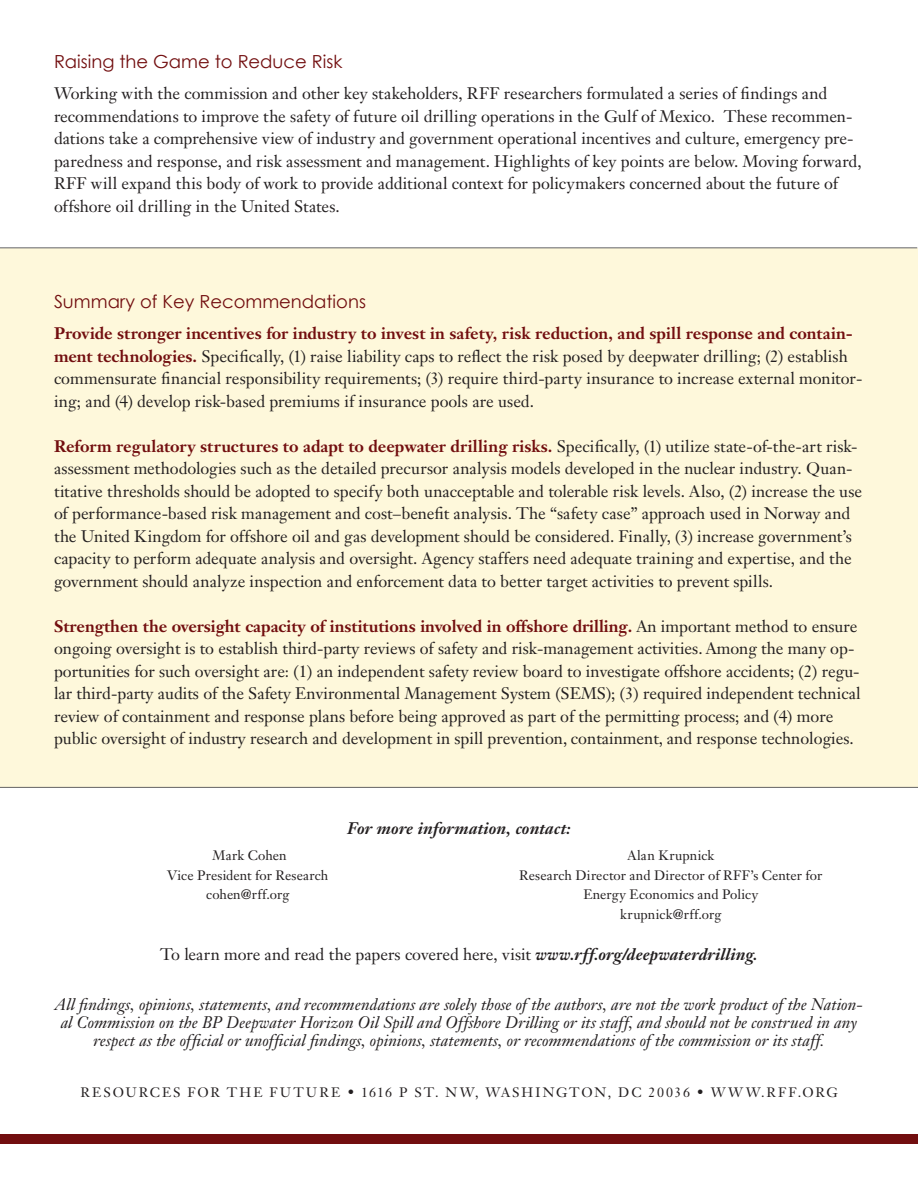
<style>
.page{position:relative;width:918px;height:1188px;background:#fff}
.page>*{position:absolute;margin:0;border:0;box-sizing:border-box;transform-origin:0 0}
.t1{font:18px "Century Gothic";color:#720e0f}
.t2{font:16.5px/22.5px "Janson Text LT Std";color:#231f20}
.t3{font:italic 16.5px/18px "Janson Text LT Std";letter-spacing:.005em;color:#231f20;text-align:center}
.t4{font:italic 700 16.5px "Janson Text LT Std";letter-spacing:.01em;color:#231f20}
.t5{font:13.5px/19.5px "Janson Text LT Std";letter-spacing:.02em;color:#231f20;text-align:center}
.t6{font:13.5px "Janson Text LT Std";letter-spacing:.145em;color:#231f20}
.s1{font-weight:700;color:#720e0f}
.s2{font-weight:700;font-style:italic}
</style>
<div class="page">
<div style="left:0;top:248px;width:917px;height:540px;background:#fef8db"></div>
<div style="left:0;top:1134px;width:918px;height:10px;background:#720e0f"></div>
<hr style="left:0;top:787px;width:918px;height:1px;background:#636366">
<hr style="left:0;top:248px;width:917px;height:1px;background:#636366">
<p class="t1" style="left:54px;top:48px;width:290px">Raising the Game to Reduce Risk</p>
<p class="t2" style="left:54px;top:82px;width:809px">Working with the commission and other key stakeholders, RFF researchers formulated a series of findings and recommendations to improve the safety of future oil drilling operations in the Gulf of Mexico. These recommen&shy;dations take a comprehensive view of industry and government operational incentives and culture, emergency pre&shy;paredness and response, and risk assessment and management. Highlights of key points are below. Moving forward, RFF will expand this body of work to provide additional context for policymakers concerned about the future of offshore oil drilling in the United States.</p>
<p class="t1" style="left:54px;top:288px;width:314px">Summary of Key Recommendations</p>
<p class="t2" style="left:54px;top:322px;width:810px"><span class="s1">Provide stronger incentives for industry to invest in safety, risk reduction, and spill response and contain&shy;ment technologies.</span> Specifically, (1) raise liability caps to reflect the risk posed by deepwater drilling; (2) establish commensurate financial responsibility requirements; (3) require third-party insurance to increase external monitor&shy;ing; and (4) develop risk-based premiums if insurance pools are used.</p>
<p class="t2" style="left:54px;top:434px;width:810px"><span class="s1">Reform regulatory structures to adapt to deepwater drilling risks.</span> Specifically, (1) utilize state-of-the-art risk&shy;assessment methodologies such as the detailed precursor analysis models developed in the nuclear industry. Quan&shy;titative thresholds should be adopted to specify both unacceptable and tolerable risk levels. Also, (2) increase the use of performance-based risk management and cost–benefit analysis. The “safety case” approach used in Norway and the United Kingdom for offshore oil and gas development should be considered. Finally, (3) increase government’s capacity to perform adequate analysis and oversight. Agency staffers need adequate training and expertise, and the government should analyze inspection and enforcement data to better target activities to prevent spills.</p>
<p class="t2" style="left:54px;top:614px;width:808px"><span class="s1">Strengthen the oversight capacity of institutions involved in offshore drilling.</span> An important method to ensure ongoing oversight is to establish third-party reviews of safety and risk-management activities. Among the many op&shy;portunities for such oversight are: (1) an independent safety review board to investigate offshore accidents; (2) regu&shy;lar third-party audits of the Safety Environmental Management System (SEMS); (3) required independent technical review of containment and response plans before being approved as part of the permitting process; and (4) more public oversight of industry research and development in spill prevention, containment, and response technologies.</p>
<p class="t4" style="left:347px;top:818px;width:225px">For more information, contact:</p>
<p class="t5" style="left:167px;top:846px;width:163px">Mark Cohen<br>Vice President for Research cohen@rff.org</p>
<p class="t5" style="left:519px;top:846px;width:305px">Alan Krupnick<br>Research Director and Director of RFF’s Center for<br>Energy Economics and Policy<br>krupnick@rff.org</p>
<p class="t2" style="left:160px;top:943px;width:599px">To learn more and read the papers covered here, visit <span class="s2">www.rff.org/deepwaterdrilling.</span></p>
<p class="t3" style="left:55px;top:995px;width:810px">All findings, opinions, statements, and recommendations are solely those of the authors, are not the work product of the Nation&shy;al Commission on the BP Deepwater Horizon Oil Spill and Offshore Drilling or its staff, and should not be construed in any respect as the official or unofficial findings, opinions, statements, or recommendations of the commission or its staff.</p>
<p class="t6" style="left:80px;top:1083px;width:759px">RESOURCES FOR THE FUTURE • 1616 P ST. NW, WASHINGTON, DC 20036 • WWW.RFF.ORG</p>
</div>
